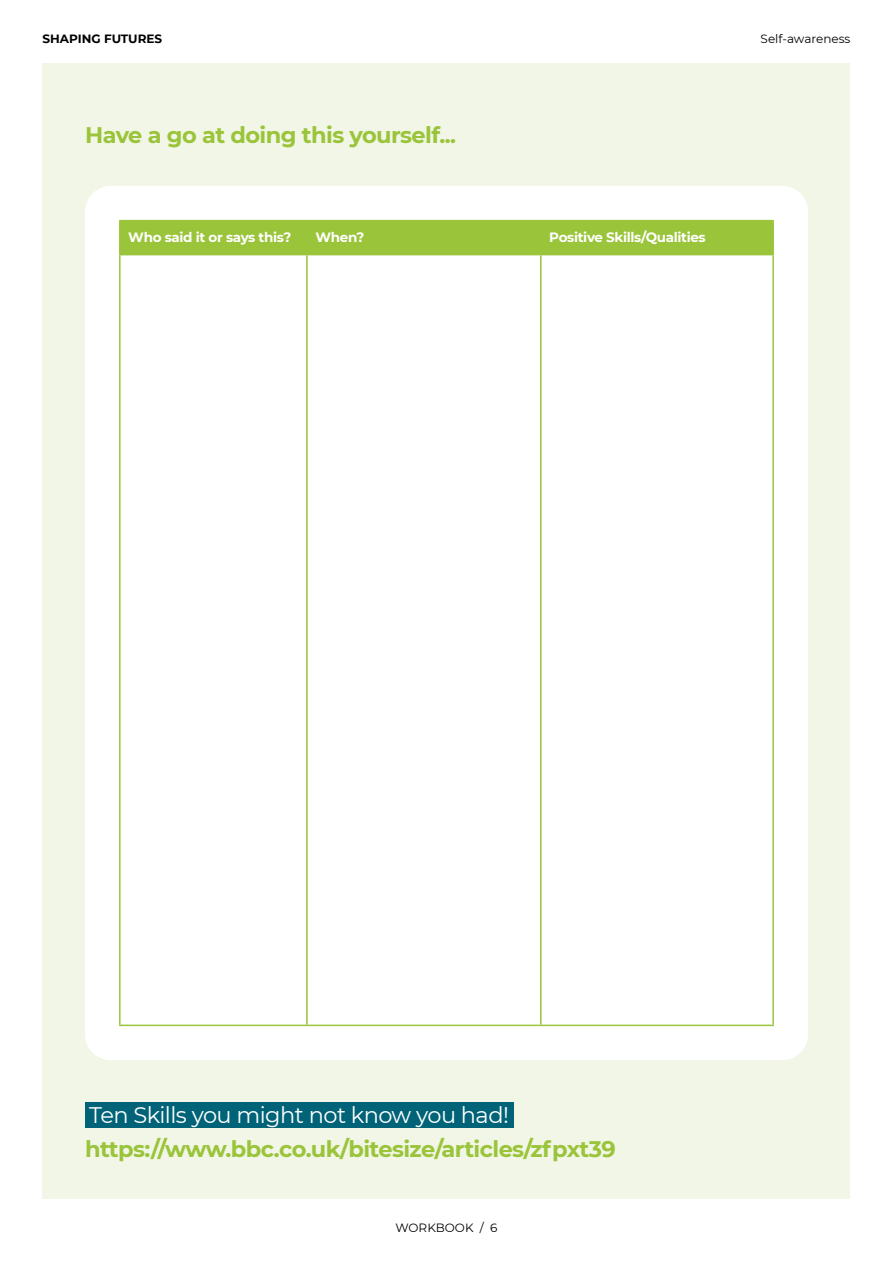
<style>
.page{position:relative;width:893px;height:1263px;background:#fff}
.page>*{position:absolute;margin:0;border:0;box-sizing:border-box;transform-origin:0 0}
.t1{font:700 22.5px "Montserrat";letter-spacing:-.025em;color:#9ac43a}
.t2{font:22.5px "Montserrat";letter-spacing:-.025em;color:#fff}
.t3{font:700 13.5px "Montserrat";letter-spacing:-.025em;color:#fff}
.t4{font:12px "Montserrat";color:#000}
.t5{font:700 12px "Montserrat";color:#000}
</style>
<div class="page">
<div style="left:43px;top:64px;width:807px;height:1135px;background:#f2f6e6"></div>
<div style="left:85px;top:186px;width:723px;height:874px;background:#fff;border-radius:26px"></div>
<div style="left:121px;top:221px;width:651px;height:33px;background:#9ac43a"></div>
<hr style="left:119px;top:220px;width:188px;height:1px;background:#9ac43a">
<hr style="left:119px;top:221px;width:2px;height:33px;background:#9ac43a">
<hr style="left:307px;top:220px;width:234px;height:1px;background:#9ac43a">
<hr style="left:306px;top:221px;width:2px;height:33px;background:#9ac43a">
<hr style="left:541px;top:220px;width:233px;height:1px;background:#9ac43a">
<hr style="left:540px;top:221px;width:2px;height:33px;background:#9ac43a">
<hr style="left:772px;top:221px;width:2px;height:33px;background:#9ac43a">
<hr style="left:119px;top:254px;width:188px;height:1px;background:#9ac43a">
<hr style="left:119px;top:255px;width:2px;height:769px;background:#9ac43a">
<hr style="left:307px;top:254px;width:234px;height:1px;background:#9ac43a">
<hr style="left:306px;top:255px;width:2px;height:769px;background:#9ac43a">
<hr style="left:541px;top:254px;width:233px;height:1px;background:#9ac43a">
<hr style="left:540px;top:255px;width:2px;height:769px;background:#9ac43a">
<hr style="left:772px;top:255px;width:2px;height:769px;background:#9ac43a">
<hr style="left:119px;top:1024px;width:188px;height:2px;background:#9ac43a">
<hr style="left:307px;top:1024px;width:234px;height:2px;background:#9ac43a">
<hr style="left:541px;top:1024px;width:233px;height:2px;background:#9ac43a">
<div style="left:85px;top:1103px;width:428px;height:25px;background:#006377"></div>
<p class="t5" style="left:43px;top:30px;width:121px">SHAPING FUTURES</p>
<p class="t1" style="left:85px;top:119px;width:372px">Have a go at doing this yourself...</p>
<p class="t3" style="left:128px;top:228px;width:165px">Who said it or says this?</p>
<p class="t3" style="left:315px;top:228px;width:50px">When?</p>
<p class="t3" style="left:549px;top:228px;width:158px">Positive Skills/Qualities</p>
<p class="t4" style="left:761px;top:30px;width:91px">Self-awareness</p>
<p class="t2" style="left:89px;top:1100px;width:421px">Ten Skills you might not know you had!</p>
<p class="t1" style="left:85px;top:1132px;width:532px">https://www.bbc.co.uk/bitesize/articles/zfpxt39</p>
<p class="t4" style="left:395px;top:1219px;width:103px">WORKBOOK / 6</p>
</div>
